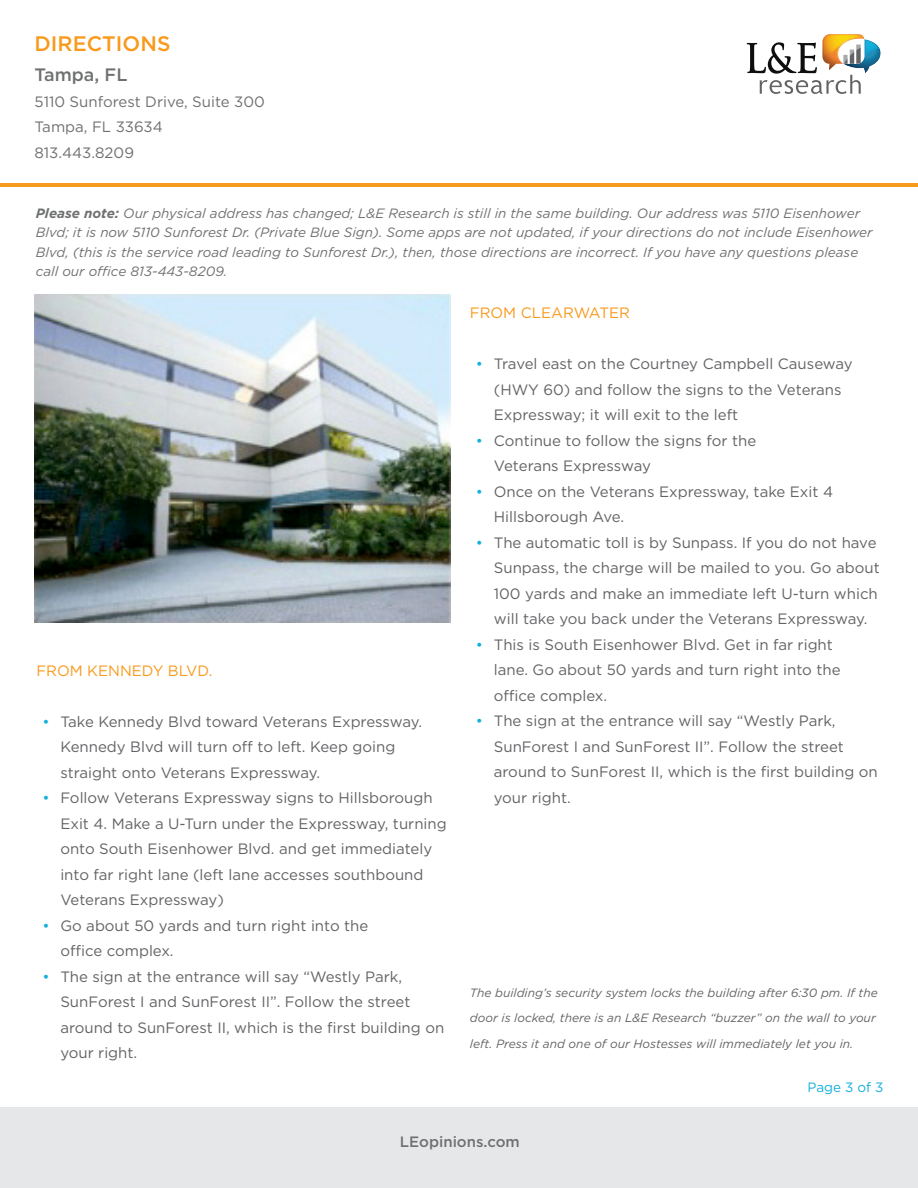
<style>
.page{position:relative;width:918px;height:1188px;background:#fff}
.page>*{position:absolute;margin:0;border:0;box-sizing:border-box;transform-origin:0 0}
.t1{font:500 21px "Gotham";color:#f89a1c}
.t2{font:500 18px "Gotham";color:#6f7070}
.t3{font:15px/25.5px "Gotham";color:#636366}
.t4{font:15px/25.5px "Gotham";color:#6f7070}
.t5{font:15px "Gotham";color:#f89a1c}
.t6{font:500 15px "Gotham";color:#6f7070}
.t7{font:italic 13.5px/19.5px "Gotham";color:#6f7070}
.t8{font:13.5px "Gotham";color:#13b0dd}
.t9{font:italic 12px/25.5px "Gotham";color:#636366}
.s1{font-weight:700}
.s2{color:#13b0dd}
</style>
<div class="page">
<div style="left:0;top:1108px;width:918px;height:80px;background:#e6e7e9"></div>
<hr style="left:0;top:183px;width:918px;height:3px;background:#f89a1c">
<img style="left:827px;top:34px;width:35px;height:1px">
<svg style="left:747px;top:35px;width:134px;height:59px"></svg>
<img style="left:35px;top:294px;width:415px;height:329px">
<h1 class="t1" style="left:34px;top:35px;width:137px">DIRECTIONS</h1>
<p class="t2" style="left:34px;top:67px;width:95px">Tampa, FL</p>
<p class="t4" style="left:34px;top:90px;width:232px">5110 Sunforest Drive, Suite 300<br>Tampa, FL 33634<br>813.443.8209</p>
<p class="t7" style="left:36px;top:204px;width:838px"><span class="s1">Please note:</span> Our physical address has changed; L&amp;E Research is still in the same building. Our address was 5110 Eisenhower Blvd; it is now 5110 Sunforest Dr. (Private Blue Sign). Some apps are not updated, if your directions do not include Eisenhower Blvd, (this is the service road leading to Sunforest Dr.), then, those directions are incorrect. If you have any questions please call our office 813-443-8209.</p>
<p class="t5" style="left:36px;top:664px;width:177px">FROM KENNEDY BLVD.</p>
<p class="t3" style="left:60px;top:709px;width:363px;text-indent:-18px"><span class="s2">•</span> Take Kennedy Blvd toward Veterans Expressway.<br>Kennedy Blvd will turn off to left. Keep going straight onto Veterans Expressway.</p>
<p class="t3" style="left:60px;top:786px;width:388px;text-indent:-18px"><span class="s2">•</span> Follow Veterans Expressway signs to Hillsborough Exit 4. Make a U-Turn under the Expressway, turning onto South Eisenhower Blvd. and get immediately into far right lane (left lane accesses southbound Veterans Expressway)</p>
<p class="t3" style="left:60px;top:913px;width:310px;text-indent:-18px"><span class="s2">•</span> Go about 50 yards and turn right into the office complex.</p>
<p class="t3" style="left:60px;top:964px;width:385px;text-indent:-18px"><span class="s2">•</span> The sign at the entrance will say “Westly Park, SunForest I and SunForest II”. Follow the street around to SunForest II, which is the first building on your right.</p>
<p class="t5" style="left:470px;top:306px;width:162px">FROM CLEARWATER</p>
<p class="t3" style="left:494px;top:352px;width:360px;text-indent:-18px"><span class="s2">•</span> Travel east on the Courtney Campbell Causeway (HWY 60) and follow the signs to the Veterans<br>Expressway; it will exit to the left</p>
<p class="t3" style="left:494px;top:428px;width:264px;text-indent:-18px"><span class="s2">•</span> Continue to follow the signs for the<br>Veterans Expressway</p>
<p class="t3" style="left:494px;top:479px;width:341px;text-indent:-18px"><span class="s2">•</span> Once on the Veterans Expressway, take Exit 4<br>Hillsborough Ave.</p>
<p class="t3" style="left:494px;top:530px;width:387px;text-indent:-18px"><span class="s2">•</span> The automatic toll is by Sunpass. If you do not have Sunpass, the charge will be mailed to you. Go about 100 yards and make an immediate left U-turn which will take you back under the Veterans Expressway.</p>
<p class="t3" style="left:494px;top:632px;width:348px;text-indent:-18px"><span class="s2">•</span> This is South Eisenhower Blvd. Get in far right lane. Go about 50 yards and turn right into the office complex.</p>
<p class="t3" style="left:494px;top:709px;width:385px;text-indent:-18px"><span class="s2">•</span> The sign at the entrance will say “Westly Park, SunForest I and SunForest II”. Follow the street around to SunForest II, which is the first building on your right.</p>
<p class="t9" style="left:470px;top:980px;width:409px">The building’s security system locks the building after 6:30 pm. If the door is locked, there is an L&amp;E Research “buzzer” on the wall to your left. Press it and one of our Hostesses will immediately let you in.</p>
<p class="t8" style="left:807px;top:1081px;width:78px">Page 3 of 3</p>
<p class="t6" style="left:400px;top:1135px;width:121px">LEopinions.com</p>
</div>
